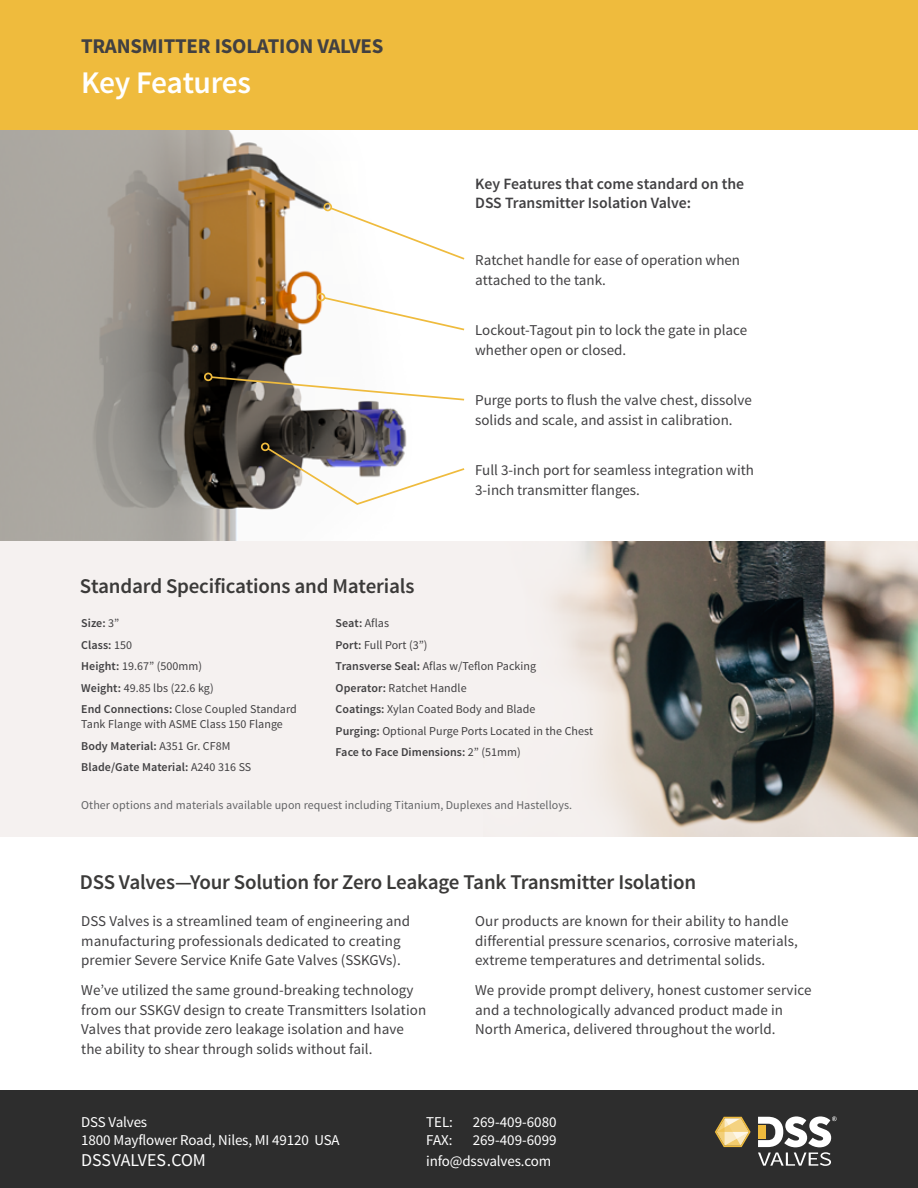
<style>
.page{position:relative;width:918px;height:1188px;background:#fff}
.page>*{position:absolute;margin:0;border:0;box-sizing:border-box;transform-origin:0 0}
.t1{font:600 31.5px "Source Sans Pro";letter-spacing:-.015em;color:#fff}
.t2{font:600 21px "Source Sans Pro";letter-spacing:-.01em;color:#3b3a39}
.t3{font:700 21px "Source Sans Pro";letter-spacing:-.01em;color:#414042}
.t4{font:18px "Source Sans Pro";color:#fff}
.t5{font:600 15.75px/19.5px "Source Sans Pro";color:#414042}
.Bullet-SMALL_header{font:15px/19.5px "Source Sans Pro";letter-spacing:.005em;color:#414042}
.Bullet-SMALL_header-2{font:15px "Source Sans Pro";letter-spacing:-.01em;color:#fff}
.Bullet-SMALL_header-3{font:12px/15px "Source Sans Pro";letter-spacing:.005em;color:#414042}
.Bullet-SMALL_header-4{font:600 12px "Source Sans Pro";letter-spacing:.005em;color:#414042}
.Bullet-SMALL_header-5{font:12px "Source Sans Pro";letter-spacing:.005em;color:#636466}
.s1{font-weight:400}
.s2{font-weight:600}
</style>
<div class="page">
<div style="left:0;top:1091px;width:918px;height:97px;background:#2d2d2d"></div>
<img style="left:0;top:130px;width:433px;height:412px">
<svg style="left:329px;top:206px;width:136px;height:55px"></svg>
<div style="left:324px;top:203px;width:8px;height:8px;border:2px solid #efbb3d;border-radius:50%"></div>
<svg style="left:322px;top:296px;width:143px;height:36px"></svg>
<div style="left:317px;top:293px;width:8px;height:8px;border:2px solid #efbb3d;border-radius:50%"></div>
<svg style="left:266px;top:446px;width:199px;height:60px"></svg>
<div style="left:261px;top:443px;width:8px;height:8px;border:2px solid #efbb3d;border-radius:50%"></div>
<div style="left:0;top:0;width:918px;height:130px;background:#efbb3d"></div>
<svg style="left:210px;top:375px;width:255px;height:27px"></svg>
<div style="left:204px;top:373px;width:9px;height:8px;border:2px solid #efbb3d;border-radius:50%"></div>
<svg style="left:715px;top:1117px;width:36px;height:30px"></svg>
<svg style="left:758px;top:1116px;width:79px;height:50px"></svg>
<div style="left:0;top:542px;width:918px;height:295px;background:#f5f1f0"></div>
<img style="left:552px;top:542px;width:366px;height:295px">
<p class="t3" style="left:81px;top:33px;width:304px">TRANSMITTER ISOLATION VALVES</p>
<p class="t1" style="left:81px;top:63px;width:172px">Key Features</p>
<p class="t5" style="left:475px;top:174px;width:271px">Key Features that come standard on the<br>DSS Transmitter Isolation Valve:</p>
<p class="Bullet-SMALL_header" style="left:475px;top:251px;width:266px">Ratchet handle for ease of operation when attached to the tank.</p>
<p class="Bullet-SMALL_header" style="left:475px;top:321px;width:274px">Lockout-Tagout pin to lock the gate in place whether open or closed.</p>
<p class="Bullet-SMALL_header" style="left:475px;top:391px;width:278px">Purge ports to flush the valve chest, dissolve solids and scale, and assist in calibration.</p>
<p class="Bullet-SMALL_header" style="left:475px;top:461px;width:280px">Full 3-inch port for seamless integration with<br>3-inch transmitter flanges.</p>
<p class="t2" style="left:80px;top:573px;width:336px">Standard Specifications and Materials</p>
<p class="Bullet-SMALL_header-4" style="left:81px;top:616px;width:40px">Size: <span class="s1">3”</span></p>
<p class="Bullet-SMALL_header-4" style="left:81px;top:637px;width:52px">Class: <span class="s1">150</span></p>
<p class="Bullet-SMALL_header-3" style="left:81px;top:659px;width:122px"><span class="s2">Height:</span> 19.67” (500mm)</p>
<p class="Bullet-SMALL_header-3" style="left:81px;top:681px;width:134px"><span class="s2">Weight:</span> 49.85 lbs (22.6 kg)</p>
<p class="Bullet-SMALL_header-3" style="left:81px;top:702px;width:217px"><span class="s2">End Connections:</span> Close Coupled Standard<br>Tank Flange with ASME Class 150 Flange</p>
<p class="Bullet-SMALL_header-4" style="left:81px;top:738px;width:151px">Body Material: <span class="s1">A351 Gr. CF8M</span></p>
<p class="Bullet-SMALL_header-4" style="left:81px;top:760px;width:172px">Blade/Gate Material: <span class="s1">A240 316 SS</span></p>
<p class="Bullet-SMALL_header-4" style="left:336px;top:616px;width:55px">Seat: <span class="s1">Aflas</span></p>
<p class="Bullet-SMALL_header-3" style="left:336px;top:638px;width:94px"><span class="s2">Port:</span> Full Port (3”)</p>
<p class="Bullet-SMALL_header-3" style="left:336px;top:659px;width:202px"><span class="s2">Transverse Seal:</span> Aflas w/Teflon Packing</p>
<p class="Bullet-SMALL_header-3" style="left:336px;top:681px;width:133px"><span class="s2">Operator:</span> Ratchet Handle</p>
<p class="Bullet-SMALL_header-3" style="left:336px;top:702px;width:201px"><span class="s2">Coatings:</span> Xylan Coated Body and Blade</p>
<p class="Bullet-SMALL_header-3" style="left:336px;top:723px;width:259px"><span class="s2">Purging:</span> Optional Purge Ports Located in the Chest</p>
<p class="Bullet-SMALL_header-4" style="left:336px;top:745px;width:187px">Face to Face Dimensions: <span class="s1">2” (51mm)</span></p>
<p class="Bullet-SMALL_header-5" style="left:81px;top:797px;width:492px">Other options and materials available upon request including Titanium, Duplexes and Hastelloys.</p>
<p class="t2" style="left:80px;top:869px;width:618px">DSS Valves—Your Solution for Zero Leakage Tank Transmitter Isolation</p>
<p class="Bullet-SMALL_header" style="left:81px;top:912px;width:330px">DSS Valves is a streamlined team of engineering and manufacturing professionals dedicated to creating premier Severe Service Knife Gate Valves (SSKGVs).</p>
<p class="Bullet-SMALL_header" style="left:81px;top:981px;width:347px">We’ve utilized the same ground-breaking technology from our SSKGV design to create Transmitters Isolation Valves that provide zero leakage isolation and have the ability to shear through solids without fail.</p>
<p class="Bullet-SMALL_header" style="left:475px;top:912px;width:324px">Our products are known for their ability to handle differential pressure scenarios, corrosive materials, extreme temperatures and detrimental solids.</p>
<p class="Bullet-SMALL_header" style="left:475px;top:981px;width:338px">We provide prompt delivery, honest customer service and a technologically advanced product made in<br>North America, delivered throughout the world.</p>
<p class="Bullet-SMALL_header-2" style="left:81px;top:1113px;width:68px">DSS Valves</p>
<p class="Bullet-SMALL_header-2" style="left:81px;top:1131px;width:260px">1800 Mayflower Road, Niles, MI 49120 USA</p>
<p class="t4" style="left:81px;top:1149px;width:126px">DSSVALVES.COM</p>
<p class="Bullet-SMALL_header-2" style="left:426px;top:1113px;width:28px">TEL:</p>
<p class="Bullet-SMALL_header-2" style="left:473px;top:1113px;width:85px">269-409-6080</p>
<p class="Bullet-SMALL_header-2" style="left:426px;top:1131px;width:28px">FAX:</p>
<p class="Bullet-SMALL_header-2" style="left:473px;top:1131px;width:85px">269-409-6099</p>
<p class="Bullet-SMALL_header-2" style="left:426px;top:1151px;width:126px">info@dssvalves.com</p>
</div>
